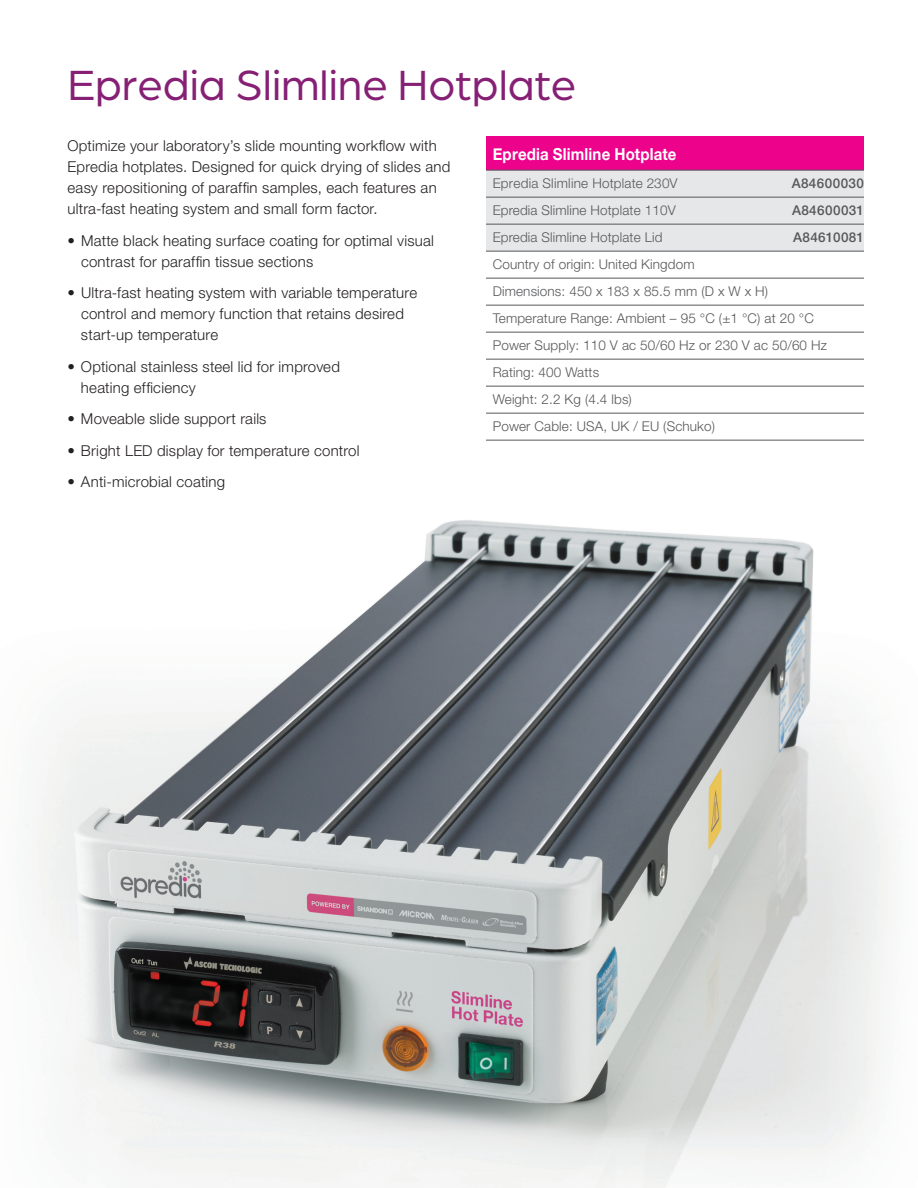
<style>
.page{position:relative;width:918px;height:1188px;background:#fff}
.page>*{position:absolute;margin:0;border:0;box-sizing:border-box;transform-origin:0 0}
.t1{font:45px "Arboria";color:#862074}
.t2{font:700 16.5px "Helvetica Neue";letter-spacing:.01em;color:#fff;scale:.91 1}
.t3{font:300 15px/21px "Helvetica Neue LT Std";letter-spacing:.015em;color:#231f20}
.t4{font:300 13.5px/27px "Helvetica Neue LT Std";letter-spacing:.01em;color:#57585a}
.t5{font:500 13.5px "Helvetica Neue LT Std";letter-spacing:.03em;color:#57585a}
</style>
<div class="page">
<img style="left:25px;top:277px;width:866px;height:911px">
<div style="left:486px;top:136px;width:378px;height:34px;background:#ed028c"></div>
<div style="left:486px;top:171px;width:378px;height:80px;background:#e6e7e9"></div>
<hr style="left:486px;top:278px;width:250px;height:1px;background:#57585a">
<hr style="left:736px;top:278px;width:128px;height:1px;background:#57585a">
<hr style="left:486px;top:305px;width:250px;height:1px;background:#57585a">
<hr style="left:736px;top:305px;width:128px;height:1px;background:#57585a">
<hr style="left:486px;top:332px;width:250px;height:1px;background:#57585a">
<hr style="left:736px;top:332px;width:128px;height:1px;background:#57585a">
<hr style="left:486px;top:359px;width:250px;height:1px;background:#57585a">
<hr style="left:736px;top:359px;width:128px;height:1px;background:#57585a">
<hr style="left:486px;top:386px;width:250px;height:1px;background:#57585a">
<hr style="left:736px;top:386px;width:128px;height:1px;background:#57585a">
<hr style="left:486px;top:413px;width:250px;height:1px;background:#57585a">
<hr style="left:736px;top:413px;width:128px;height:1px;background:#57585a">
<hr style="left:486px;top:440px;width:250px;height:1px;background:#57585a">
<hr style="left:736px;top:440px;width:128px;height:1px;background:#57585a">
<hr style="left:486px;top:170px;width:250px;height:1px;background:#57585a">
<hr style="left:736px;top:170px;width:128px;height:1px;background:#57585a">
<hr style="left:486px;top:197px;width:250px;height:1px;background:#57585a">
<hr style="left:736px;top:197px;width:128px;height:1px;background:#57585a">
<hr style="left:486px;top:224px;width:250px;height:1px;background:#57585a">
<hr style="left:736px;top:224px;width:128px;height:1px;background:#57585a">
<hr style="left:486px;top:251px;width:250px;height:1px;background:#57585a">
<hr style="left:736px;top:251px;width:128px;height:1px;background:#57585a">
<h1 class="t1" style="left:68px;top:55px;width:510px">Epredia Slimline Hotplate</h1>
<p class="t3" style="left:68px;top:135px;width:384px">Optimize your laboratory’s slide mounting workflow with Epredia hotplates. Designed for quick drying of slides and easy repositioning of paraffin samples, each features an ultra-fast heating system and small form factor.</p>
<p class="t3" style="left:81px;top:230px;width:355px;text-indent:-14px">• Matte black heating surface coating for optimal visual contrast for paraffin tissue sections</p>
<p class="t3" style="left:81px;top:282px;width:338px;text-indent:-13px">• Ultra-fast heating system with variable temperature control and memory function that retains desired start-up temperature</p>
<p class="t3" style="left:81px;top:356px;width:261px;text-indent:-14px">• Optional stainless steel lid for improved heating efficiency</p>
<p class="t3" style="left:67px;top:408px;width:201px">• Moveable slide support rails</p>
<p class="t3" style="left:67px;top:440px;width:294px">• Bright LED display for temperature control</p>
<p class="t3" style="left:67px;top:471px;width:159px">• Anti-microbial coating</p>
<p class="t2" style="left:493px;top:142px;width:203px">Epredia Slimline Hotplate</p>
<p class="t4" style="left:493px;top:170px;width:186px">Epredia Slimline Hotplate 230V</p>
<p class="t5" style="left:792px;top:176px;width:74px">A84600030</p>
<p class="t4" style="left:493px;top:197px;width:184px">Epredia Slimline Hotplate 110V</p>
<p class="t5" style="left:792px;top:203px;width:73px">A84600031</p>
<p class="t4" style="left:493px;top:224px;width:171px">Epredia Slimline Hotplate Lid</p>
<p class="t5" style="left:793px;top:230px;width:72px">A84610081</p>
<p class="t4" style="left:493px;top:251px;width:336px">Country of origin: United Kingdom<br>Dimensions: 450 x 183 x 85.5 mm (D x W x H)<br>Temperature Range: Ambient – 95 °C (±1 °C) at 20 °C Power Supply: 110 V ac 50/60 Hz or 230 V ac 50/60 Hz Rating: 400 Watts<br>Weight: 2.2 Kg (4.4 lbs)<br>Power Cable: USA, UK / EU (Schuko)</p>
</div>
